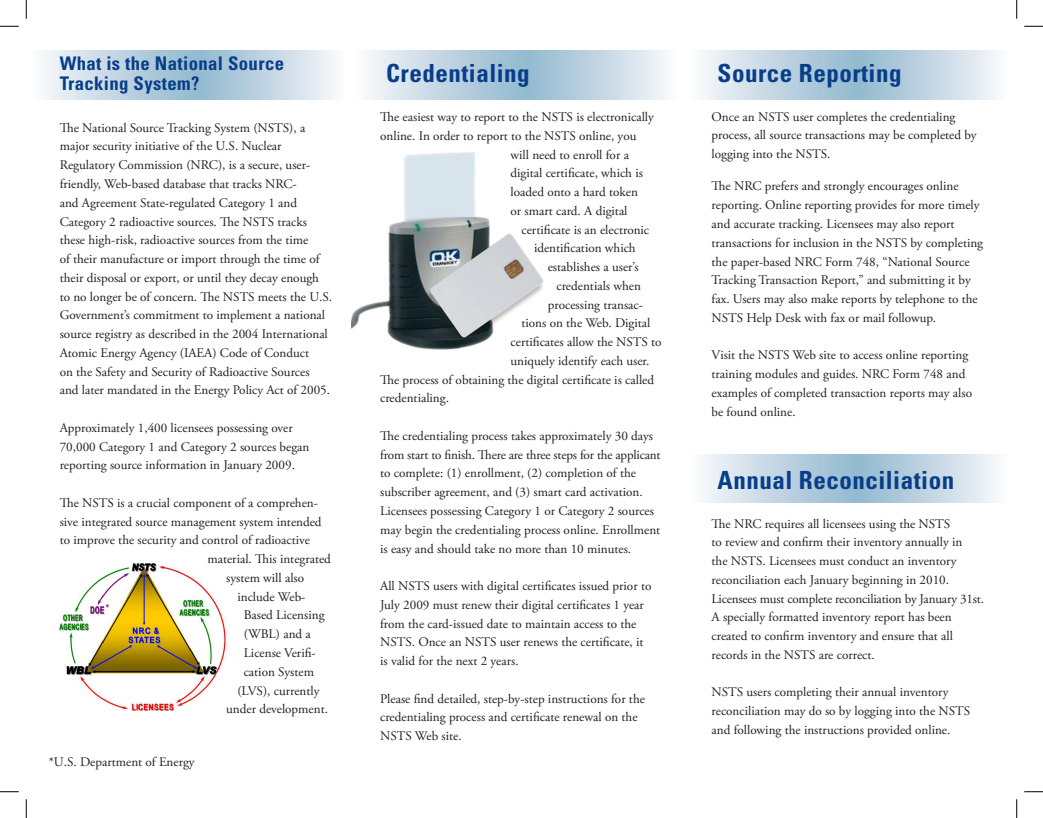
<style>
.page{position:relative;width:1043px;height:818px;background:#fff}
.page>*{position:absolute;margin:0;border:0;box-sizing:border-box;transform-origin:0 0}
.head_1{font:700 condensed 25px "Univers LT Std";letter-spacing:.02em;color:#083e89}
.head_1-2{font:700 condensed 18.75px/20px "Univers LT Std";letter-spacing:.02em;color:#083e89}
.t1{font:13.12px/18.8px "Adobe Garamond Pro";color:#231f20}
</style>
<div class="page">
<svg style="left:703px;top:454px;width:294px;height:48px;background:#c1d5e3"></svg>
<svg style="left:44px;top:51px;width:291px;height:48px;background:#c1d5e3"></svg>
<svg style="left:369px;top:51px;width:297px;height:48px;background:#c1d5e3"></svg>
<svg style="left:703px;top:51px;width:294px;height:48px;background:#c1d5e3"></svg>
<img style="left:351px;top:152px;width:139px;height:198px">
<div style="left:424px;top:236px;width:120px;height:111px;background:#231f20;opacity:.3"></div>
<img style="left:429px;top:234px;width:115px;height:105px">
<img style="left:59px;top:563px;width:168px;height:147px">
<svg style="left:0;top:25px;width:19px;height:2px"></svg>
<svg style="left:1024px;top:25px;width:18px;height:2px"></svg>
<svg style="left:0;top:791px;width:19px;height:1px"></svg>
<svg style="left:1024px;top:791px;width:18px;height:1px"></svg>
<svg style="left:25px;top:0;width:2px;height:19px"></svg>
<svg style="left:25px;top:799px;width:2px;height:19px"></svg>
<svg style="left:1016px;top:0;width:1px;height:19px"></svg>
<svg style="left:1016px;top:799px;width:1px;height:19px"></svg>
<p class="head_1-2" style="left:60px;top:53px;width:226px">What is the National Source<br>Tracking System?</p>
<p class="t1" style="left:60px;top:119px;width:274px">The National Source Tracking System (NSTS), a major security initiative of the U.S. Nuclear Regulatory Commission (NRC), is a secure, user&shy;friendly, Web-based database that tracks NRC-<br>and Agreement State-regulated Category 1 and Category 2 radioactive sources. The NSTS tracks these high-risk, radioactive sources from the time<br>of their manufacture or import through the time of their disposal or export, or until they decay enough to no longer be of concern. The NSTS meets the U.S.<br>Government’s commitment to implement a national source registry as described in the 2004 International Atomic Energy Agency (IAEA) Code of Conduct<br>on the Safety and Security of Radioactive Sources<br>and later mandated in the Energy Policy Act of 2005.</p>
<p class="t1" style="left:60px;top:419px;width:251px">Approximately 1,400 licensees possessing over<br>70,000 Category 1 and Category 2 sources began reporting source information in January 2009.</p>
<p class="t1" style="left:60px;top:494px;width:260px">The NSTS is a crucial component of a comprehen-</p>
<p class="t1" style="left:60px;top:512px;width:263px">sive integrated source management system intended</p>
<p class="t1" style="left:60px;top:531px;width:252px">to improve the security and control of radioactive</p>
<p class="t1" style="left:207px;top:550px;width:125px">material. This integrated</p>
<p class="t1" style="left:226px;top:569px;width:80px">system will also</p>
<p class="t1" style="left:237px;top:587px;width:69px">include Web-</p>
<p class="t1" style="left:244px;top:606px;width:82px">Based Licensing</p>
<p class="t1" style="left:244px;top:625px;width:69px">(WBL) and a</p>
<p class="t1" style="left:244px;top:644px;width:74px">License Verifi-</p>
<p class="t1" style="left:244px;top:662px;width:72px">cation System</p>
<p class="t1" style="left:237px;top:681px;width:83px">(LVS), currently</p>
<p class="t1" style="left:226px;top:700px;width:103px">under development.</p>
<p class="t1" style="left:49px;top:752px;width:147px">*U.S. Department of Energy</p>
<p class="head_1" style="left:386px;top:58px;width:145px">Credentialing</p>
<p class="t1" style="left:380px;top:108px;width:275px">The easiest way to report to the NSTS is electronically</p>
<p class="t1" style="left:380px;top:127px;width:258px">online. In order to report to the NSTS online, you</p>
<p class="t1" style="left:510px;top:145px;width:120px">will need to enroll for a</p>
<p class="t1" style="left:510px;top:164px;width:134px">digital certificate, which is</p>
<p class="t1" style="left:510px;top:183px;width:129px">loaded onto a hard token</p>
<p class="t1" style="left:510px;top:202px;width:118px">or smart card. A digital</p>
<p class="t1" style="left:521px;top:220px;width:129px">certificate is an electronic</p>
<p class="t1" style="left:534px;top:239px;width:103px">identification which</p>
<p class="t1" style="left:548px;top:258px;width:92px">establishes a user’s</p>
<p class="t1" style="left:556px;top:277px;width:86px">credentials when</p>
<p class="t1" style="left:548px;top:295px;width:97px">processing transac-</p>
<p class="t1" style="left:521px;top:314px;width:130px">tions on the Web. Digital</p>
<p class="t1" style="left:510px;top:333px;width:152px">certificates allow the NSTS to</p>
<p class="t1" style="left:510px;top:352px;width:140px">uniquely identify each user.</p>
<p class="t1" style="left:380px;top:370px;width:275px">The process of obtaining the digital certificate is called</p>
<p class="t1" style="left:380px;top:389px;width:70px">credentialing.</p>
<p class="t1" style="left:380px;top:427px;width:282px">The credentialing process takes approximately 30 days from start to finish. There are three steps for the applicant to complete: (1) enrollment, (2) completion of the subscriber agreement, and (3) smart card activation.<br>Licensees possessing Category 1 or Category 2 sources may begin the credentialing process online. Enrollment is easy and should take no more than 10 minutes.</p>
<p class="t1" style="left:380px;top:577px;width:273px">All NSTS users with digital certificates issued prior to July 2009 must renew their digital certificates 1 year from the card-issued date to maintain access to the NSTS. Once an NSTS user renews the certificate, it is valid for the next 2 years.</p>
<p class="t1" style="left:380px;top:689px;width:266px">Please find detailed, step-by-step instructions for the credentialing process and certificate renewal on the<br>NSTS Web site.</p>
<p class="head_1" style="left:717px;top:58px;width:185px">Source Reporting</p>
<p class="t1" style="left:711px;top:108px;width:266px">Once an NSTS user completes the credentialing process, all source transactions may be completed by logging into the NSTS.</p>
<p class="t1" style="left:711px;top:177px;width:273px">The NRC prefers and strongly encourages online reporting. Online reporting provides for more timely and accurate tracking. Licensees may also report transactions for inclusion in the NSTS by completing the paper-based NRC Form 748, “National Source Tracking Transaction Report,” and submitting it by fax. Users may also make reports by telephone to the NSTS Help Desk with fax or mail followup.</p>
<p class="t1" style="left:711px;top:346px;width:262px">Visit the NSTS Web site to access online reporting training modules and guides. NRC Form 748 and examples of completed transaction reports may also be found online.</p>
<p class="head_1" style="left:717px;top:464px;width:238px">Annual Reconciliation</p>
<p class="t1" style="left:711px;top:514px;width:274px">The NRC requires all licensees using the NSTS<br>to review and confirm their inventory annually in<br>the NSTS. Licensees must conduct an inventory reconciliation each January beginning in 2010.<br>Licensees must complete reconciliation by January 31st.<br>A specially formatted inventory report has been created to confirm inventory and ensure that all records in the NSTS are correct.</p>
<p class="t1" style="left:711px;top:683px;width:260px">NSTS users completing their annual inventory reconciliation may do so by logging into the NSTS and following the instructions provided online.</p>
</div>
